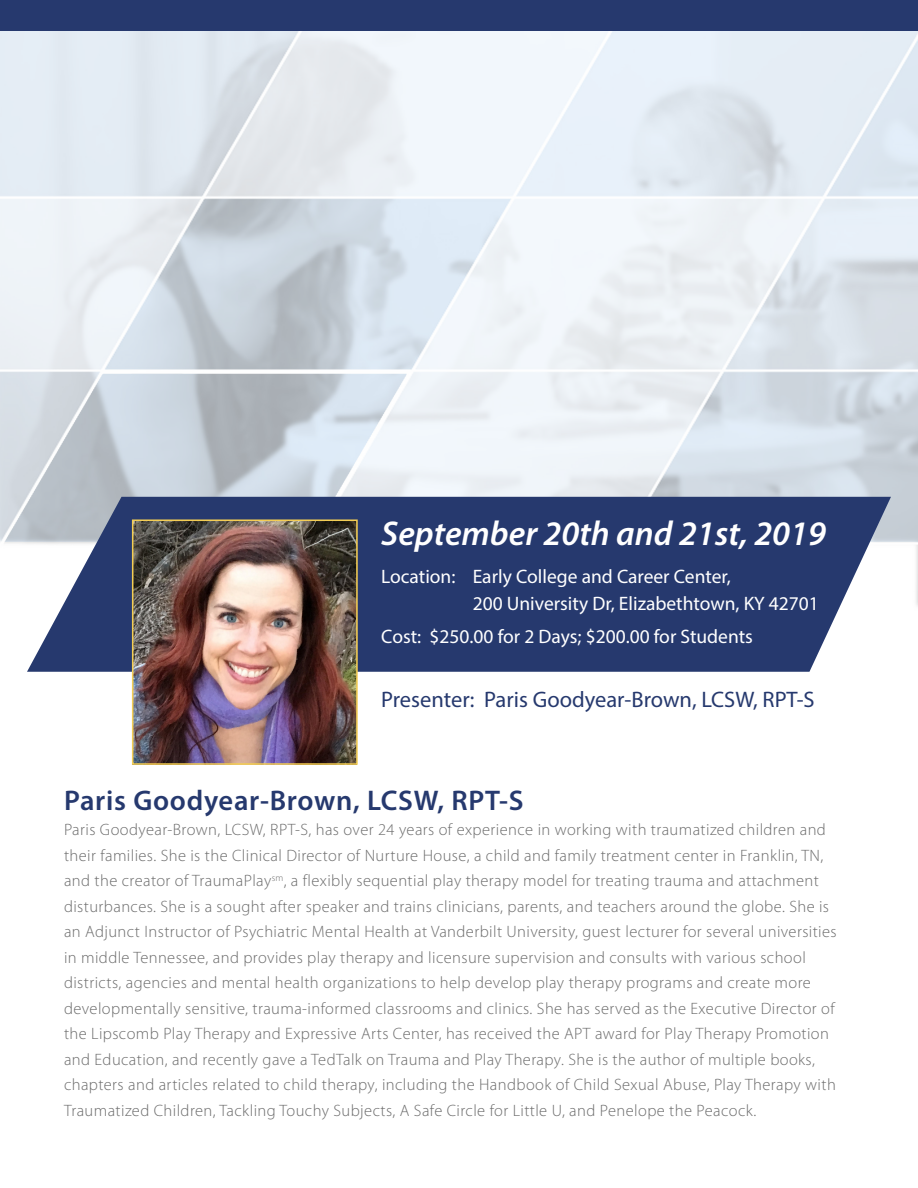
<style>
.page{position:relative;width:918px;height:1188px;background:#fff}
.page>*{position:absolute;margin:0;border:0;box-sizing:border-box;transform-origin:0 0}
.t1{font:italic 600 34.5px "Myriad Pro";color:#fff}
.t2{font:600 28.5px "Myriad Pro";letter-spacing:.025em;color:#26396e}
.t3{font:22.5px "Myriad Pro";color:#26396e}
.t4{font:19.5px "Myriad Pro";color:#fff}
.t5{font:300 16.5px/25.5px "Myriad Pro";letter-spacing:.025em;color:#6c6c6c}
</style>
<div class="page">
<svg style="left:27px;top:497px;width:864px;height:175px;fill:#26396e"></svg>
<div style="left:0;top:0;width:918px;height:31px;background:#26396e"></div>
<img style="left:135px;top:522px;width:220px;height:240px">
<div style="left:132px;top:519px;width:226px;height:246px;border:2px solid #f3cd55"></div>
<p class="t1" style="left:381px;top:512px;width:446px">September 20th and 21st, 2019</p>
<p class="t4" style="left:381px;top:564px;width:351px">Location: Early College and Career Center,</p>
<p class="t4" style="left:473px;top:591px;width:348px">200 University Dr, Elizabethtown, KY 42701</p>
<p class="t4" style="left:381px;top:624px;width:373px">Cost: $250.00 for 2 Days; $200.00 for Students</p>
<p class="t3" style="left:381px;top:686px;width:435px">Presenter: Paris Goodyear-Brown, LCSW, RPT-S</p>
<p class="t2" style="left:64px;top:782px;width:461px">Paris Goodyear-Brown, LCSW, RPT-S</p>
<p class="t5" style="left:64px;top:817px;width:774px">Paris Goodyear-Brown, LCSW, RPT-S, has over 24 years of experience in working with traumatized children and their families. She is the Clinical Director of Nurture House, a child and family treatment center in Franklin, TN, and the creator of TraumaPlay<sup>sm</sup>, a flexibly sequential play therapy model for treating trauma and attachment disturbances. She is a sought after speaker and trains clinicians, parents, and teachers around the globe. She is an Adjunct Instructor of Psychiatric Mental Health at Vanderbilt University, guest lecturer for several universities in middle Tennessee, and provides play therapy and licensure supervision and consults with various school districts, agencies and mental health organizations to help develop play therapy programs and create more developmentally sensitive, trauma-informed classrooms and clinics. She has served as the Executive Director of the Lipscomb Play Therapy and Expressive Arts Center, has received the APT award for Play Therapy Promotion and Education, and recently gave a TedTalk on Trauma and Play Therapy. She is the author of multiple books, chapters and articles related to child therapy, including the Handbook of Child Sexual Abuse, Play Therapy with Traumatized Children, Tackling Touchy Subjects, A Safe Circle for Little U, and Penelope the Peacock.</p>
</div>
